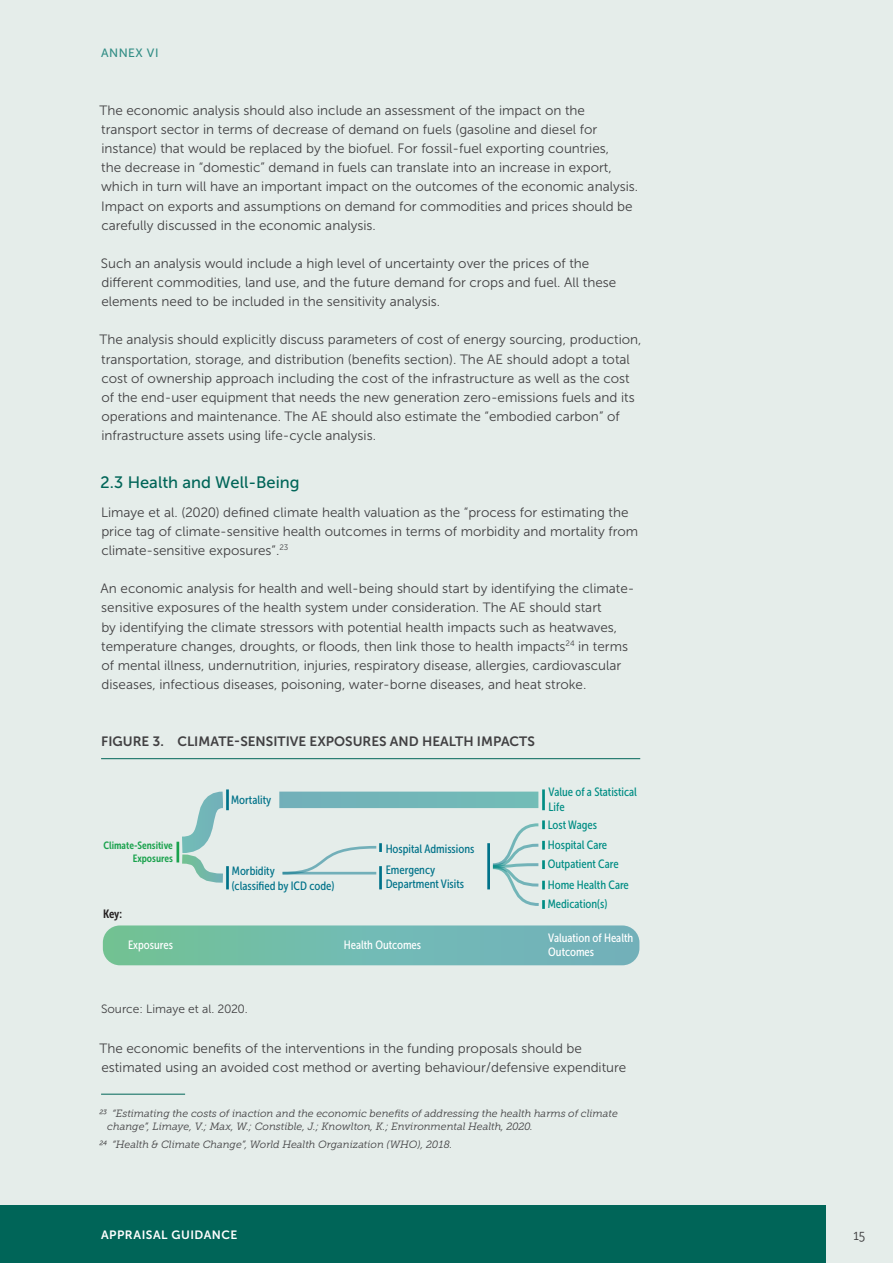
<style>
.page{position:relative;width:893px;height:1263px;background:#e5edea}
.page>*{position:absolute;margin:0;border:0;box-sizing:border-box;transform-origin:0 0}
.t1{font:16.5px "Museo Sans 500";color:#006558}
.t2{font:15px "Museo Sans Cond 300";color:#414042}
.Body_copy{font:13.5px/19.2px "Museo Sans 300";color:#414042}
.t3{font:13.5px "Museo Sans 700";color:#414042}
.t4{font:12px/20px "Museo Sans Cond 500";color:#008d84}
.t5{font:12px/14.4px "Museo Sans Cond 500";color:#007289}
.t6{font:12px/14.4px "Museo Sans Cond 500";color:#fff}
.Source{font:12px "Museo Sans 300";color:#414042}
.t7{font:12px "Museo Sans 700";letter-spacing:.04em;color:#fff}
.t8{font:12px "Museo Sans 500";color:#318d85}
.t9{font:12px "Museo Sans Cond 700";color:#231f20}
.Footnotes{font:italic 10.5px/13.5px "Museo Slab 300";color:#414042}
.t10{font:10.5px/12.6px "Museo Sans Cond 700";color:#1aa24d;text-align:right}
</style>
<div class="page">
<div style="left:0;top:1205px;width:826px;height:58px;background:#006558"></div>
<hr style="left:101px;top:1094px;width:84px;height:1px;background:#006558">
<hr style="left:101px;top:758px;width:539px;height:1px;background:#006558">
<div style="left:279px;top:791px;width:259px;height:17px;background:#72b6b8"></div>
<svg style="left:103px;top:925px;width:536px;height:40px;background:#74bbaf"></svg>
<hr style="left:226px;top:789px;width:3px;height:21px;background:#007289">
<hr style="left:542px;top:789px;width:3px;height:21px;background:#008d84">
<hr style="left:226px;top:866px;width:3px;height:23px;background:#007289">
<hr style="left:176px;top:842px;width:3px;height:20px;background:#1aa24d">
<svg style="left:182px;top:791px;width:41px;height:92px"></svg>
<hr style="left:379px;top:866px;width:3px;height:23px;background:#007289">
<svg style="left:282px;top:843px;width:100px;height:31px"></svg>
<hr style="left:282px;top:872px;width:94px;height:2px;background:#007289">
<hr style="left:487px;top:843px;width:3px;height:46px;background:#007289">
<svg style="left:493px;top:820px;width:52px;height:89px"></svg>
<p class="t8" style="left:101px;top:47px;width:18px">Annex</p>
<p class="t8" style="left:147px;top:47px;width:13px">VI</p>
<p class="Body_copy" style="left:99px;top:101px;width:540px">The economic analysis should also include an assessment of the impact on the transport sector in terms of decrease of demand on fuels (gasoline and diesel for instance) that would be replaced by the biofuel. For fossil-fuel exporting countries,<br>the decrease in “domestic” demand in fuels can translate into an increase in export, which in turn will have an important impact on the outcomes of the economic analysis.<br>Impact on exports and assumptions on demand for commodities and prices should be carefully discussed in the economic analysis.</p>
<p class="Body_copy" style="left:101px;top:254px;width:517px">Such an analysis would include a high level of uncertainty over the prices of the different commodities, land use, and the future demand for crops and fuel. All these elements need to be included in the sensitivity analysis.</p>
<p class="Body_copy" style="left:99px;top:330px;width:544px">The analysis should explicitly discuss parameters of cost of energy sourcing, production, transportation, storage, and distribution (benefits section). The AE should adopt a total cost of ownership approach including the cost of the infrastructure as well as the cost of the end-user equipment that needs the new generation zero-emissions fuels and its operations and maintenance. The AE should also estimate the “embodied carbon” of infrastructure assets using life-cycle analysis.</p>
<h4 class="t1" style="left:100px;top:473px;width:201px">2.3 Health and Well-Being</h4>
<p class="Body_copy" style="left:101px;top:502px;width:539px">Limaye et al. (2020) defined climate health valuation as the “process for estimating the price tag of climate-sensitive health outcomes in terms of morbidity and mortality from climate-sensitive exposures”.<sup>23</sup></p>
<p class="Body_copy" style="left:101px;top:579px;width:535px">An economic analysis for health and well-being should start by identifying the climate&shy;sensitive exposures of the health system under consideration. The AE should start<br>by identifying the climate stressors with potential health impacts such as heatwaves, temperature changes, droughts, or floods, then link those to health impacts<sup>24</sup> in terms of mental illness, undernutrition, injuries, respiratory disease, allergies, cardiovascular diseases, infectious diseases, poisoning, water-borne diseases, and heat stroke.</p>
<p class="t3" style="left:101px;top:734px;width:31px">FIGURE</p>
<p class="t3" style="left:153px;top:734px;width:384px">3. CLIMATE-SENSITIVE EXPOSURES AND HEALTH IMPACTS</p>
<p class="t10" style="left:103px;top:839px;width:71px">Climate-Sensitive<br>Exposures</p>
<p class="t9" style="left:103px;top:907px;width:21px">Key:</p>
<p class="t5" style="left:231px;top:792px;width:42px">Mortality</p>
<p class="t5" style="left:232px;top:864px;width:104px">Morbidity<br>(classified by ICD code)</p>
<p class="t5" style="left:386px;top:838px;width:90px;line-height:21px">Hospital Admissions<br>Emergency</p>
<p class="t5" style="left:386px;top:877px;width:80px">Department Visits</p>
<p class="t4" style="left:549px;top:785px;width:90px;line-height:14.4px">Value of a Statistical<br>Life</p>
<p class="t4" style="left:548px;top:815px;width:83px">Lost Wages<br>Hospital Care<br>Outpatient Care<br>Home Health Care</p>
<p class="t4" style="left:548px;top:894px;width:61px">Medication(s)</p>
<p class="t6" style="left:128px;top:938px;width:46px">Exposures</p>
<p class="t6" style="left:344px;top:938px;width:79px">Health Outcomes</p>
<p class="t6" style="left:548px;top:931px;width:86px">Valuation of Health<br>Outcomes</p>
<p class="Source" style="left:101px;top:1002px;width:148px">Source: Limaye et al. 2020.</p>
<p class="Body_copy" style="left:99px;top:1038px;width:528px">The economic benefits of the interventions in the funding proposals should be estimated using an avoided cost method or averting behaviour/defensive expenditure</p>
<p class="Footnotes" style="left:107px;top:1106px;width:512px;text-indent:-8px">23 “Estimating the costs of inaction and the economic benefits of addressing the health harms of climate change”, Limaye, V.; Max, W.; Constible, J.; Knowlton, K.; Environmental Health, 2020.</p>
<p class="Footnotes" style="left:99px;top:1138px;width:355px">24 “Health &amp; Climate Change”, World Health Organization (WHO), 2018.</p>
<p class="t7" style="left:101px;top:1228px;width:138px">APPRAISAL GUIDANCE</p>
<p class="t2" style="left:853px;top:1227px;width:13px">15</p>
</div>
